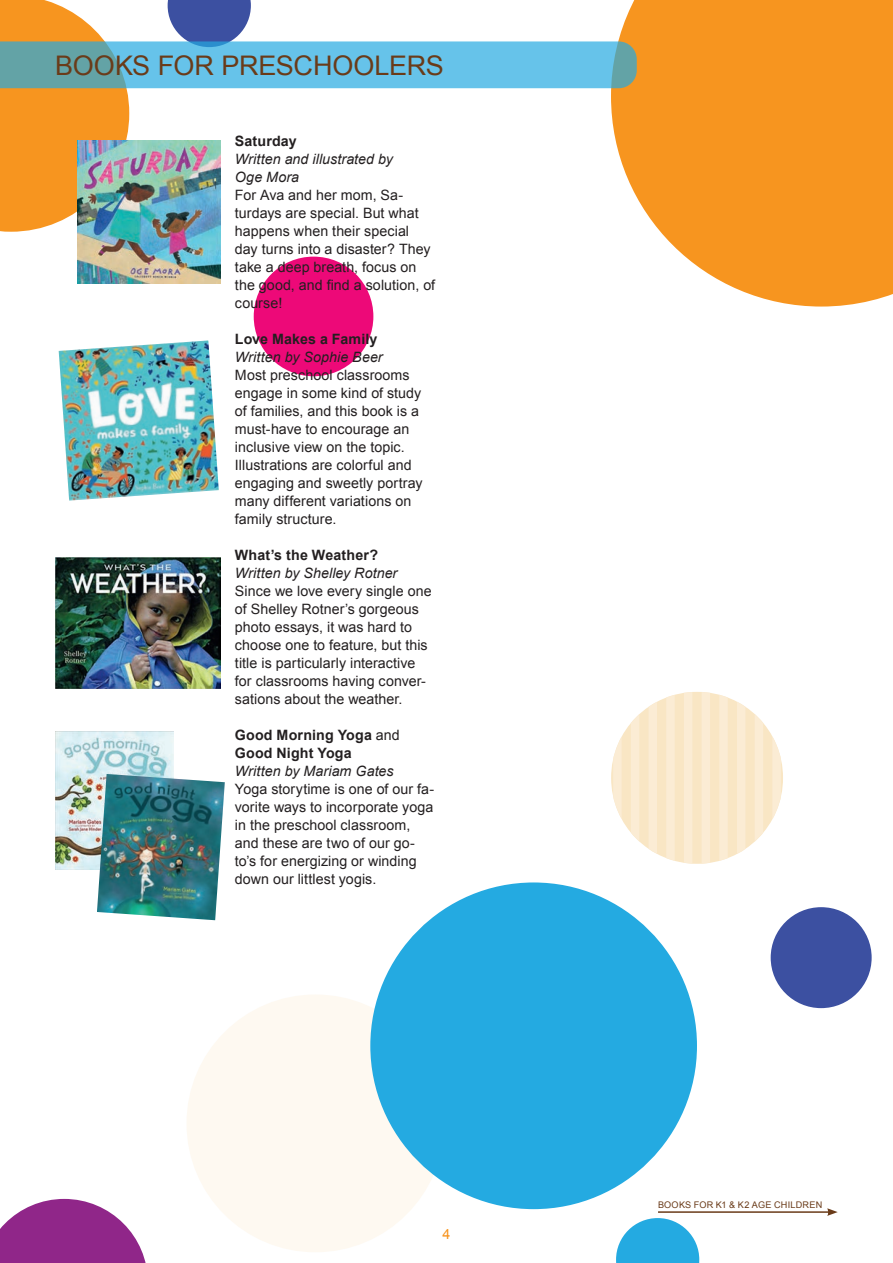
<style>
.page{position:relative;width:893px;height:1263px;background:#fff}
.page>*{position:absolute;margin:0;border:0;box-sizing:border-box;transform-origin:0 0}
.t1{font:27px "Arial";letter-spacing:-.01em;color:#6a3b19}
.t2{font:14.25px/18px "Arial";letter-spacing:.005em;color:#231f20}
.t3{font:italic 14.25px/18px "Arial";letter-spacing:.005em;color:#231f20}
.t4{font:700 14.25px/18px "Arial";letter-spacing:.01em;color:#231f20}
.t5{font:14.25px "Arial";color:#f7931d}
.t6{font:9.15px "Arial";letter-spacing:.025em;color:#6a3b19}
.s1{font-weight:400}
</style>
<div class="page">
<div style="left:187px;top:994px;width:257px;height:258px;background:#fef9f1;border-radius:50%"></div>
<div style="left:370px;top:882px;width:327px;height:327px;background:#24aae1;border-radius:50%"></div>
<div style="left:254px;top:257px;width:119px;height:119px;background:#ed0978;border-radius:50%"></div>
<div style="left:771px;top:907px;width:101px;height:101px;background:#3c50a1;border-radius:50%"></div>
<div style="left:611px;top:692px;width:172px;height:172px;background:#f9e6c4;border-radius:50%"></div>
<svg style="left:737px;top:702px;width:8px;height:152px"></svg>
<svg style="left:719px;top:695px;width:9px;height:166px"></svg>
<svg style="left:702px;top:692px;width:8px;height:172px"></svg>
<svg style="left:755px;top:714px;width:8px;height:127px"></svg>
<svg style="left:772px;top:736px;width:9px;height:83px"></svg>
<svg style="left:666px;top:695px;width:9px;height:166px"></svg>
<svg style="left:613px;top:736px;width:9px;height:83px"></svg>
<svg style="left:631px;top:714px;width:8px;height:127px"></svg>
<svg style="left:648px;top:702px;width:9px;height:152px"></svg>
<svg style="left:684px;top:692px;width:8px;height:172px"></svg>
<svg style="left:637px;top:0;width:256px;height:307px;background:#f79d30"></svg>
<svg style="left:0;top:1199px;width:146px;height:64px"></svg>
<svg style="left:616px;top:1218px;width:83px;height:45px"></svg>
<img style="left:59px;top:340px;width:160px;height:161px">
<img style="left:55px;top:557px;width:165px;height:132px">
<img style="left:55px;top:731px;width:119px;height:138px">
<img style="left:97px;top:774px;width:128px;height:146px">
<svg style="left:0;top:0;width:637px;height:232px"></svg>
<hr style="left:658px;top:1211px;width:171px;height:2px;background:#6a3b19">
<svg style="left:827px;top:1208px;width:11px;height:8px"></svg>
<img style="left:77px;top:141px;width:143px;height:143px">
<h1 class="t1" style="left:55px;top:48px;width:390px">BOOKS FOR PRESCHOOLERS</h1>
<p class="t4" style="left:235px;top:133px;width:63px">Saturday</p>
<p class="t3" style="left:235px;top:151px;width:159px">Written and illustrated by<br>Oge Mora</p>
<p class="t2" style="left:235px;top:187px;width:202px">For Ava and her mom, Sa&shy;turdays are special. But what happens when their special day turns into a disaster? They take a deep breath, focus on the good, and find a solution, of course!</p>
<p class="t4" style="left:235px;top:331px;width:144px">Love Makes a Family</p>
<p class="t3" style="left:235px;top:349px;width:149px">Written by Sophie Beer</p>
<p class="t2" style="left:235px;top:367px;width:189px">Most preschool classrooms engage in some kind of study of families, and this book is a must-have to encourage an inclusive view on the topic.<br>Illustrations are colorful and engaging and sweetly portray many different variations on family structure.</p>
<p class="t4" style="left:235px;top:547px;width:145px">What’s the Weather?</p>
<p class="t3" style="left:235px;top:565px;width:164px">Written by Shelley Rotner</p>
<p class="t2" style="left:235px;top:583px;width:198px">Since we love every single one of Shelley Rotner’s gorgeous photo essays, it was hard to choose one to feature, but this title is particularly interactive for classrooms having conver&shy;sations about the weather.</p>
<p class="t4" style="left:235px;top:727px;width:166px">Good Morning Yoga <span class="s1">and<br></span>Good Night Yoga</p>
<p class="t3" style="left:235px;top:763px;width:160px">Written by Mariam Gates</p>
<p class="t2" style="left:235px;top:781px;width:201px">Yoga storytime is one of our fa&shy;vorite ways to incorporate yoga in the preschool classroom, and these are two of our go&shy;to’s for energizing or winding down our littlest yogis.</p>
<p class="t5" style="left:442px;top:1225px;width:9px">4</p>
<p class="t6" style="left:658px;top:1199px;width:166px">BOOKS FOR K1 &amp; K2 AGE CHILDREN</p>
</div>
